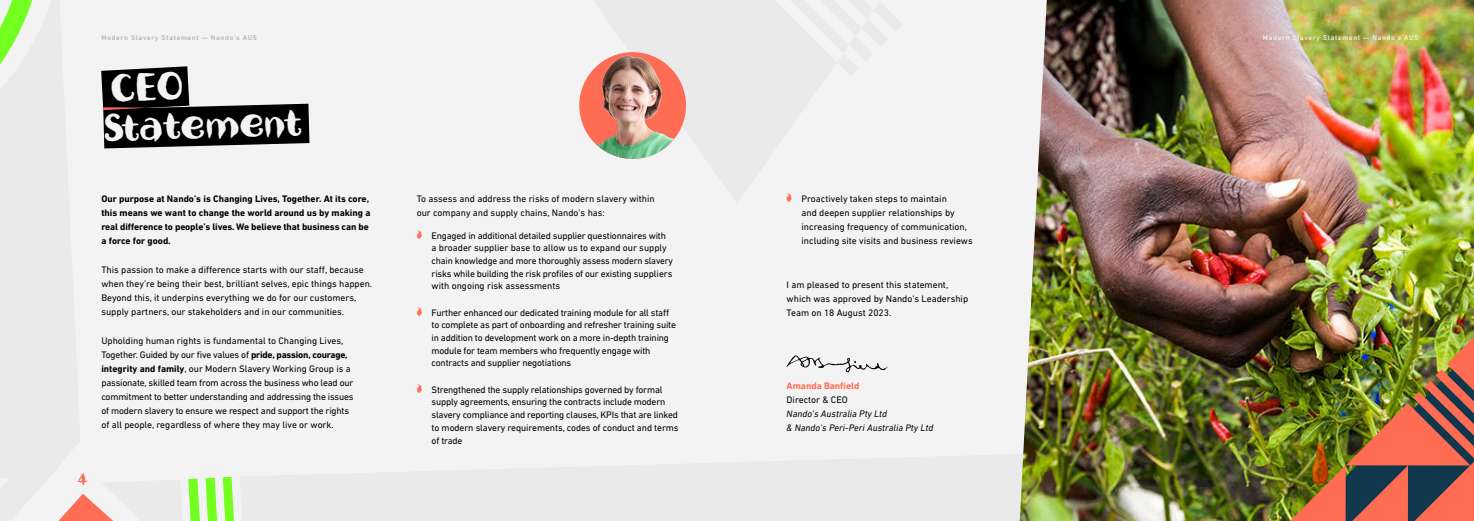
<style>
.page{position:relative;width:1474px;height:521px;background:#fff}
.page>*{position:absolute;margin:0;border:0;box-sizing:border-box;transform-origin:0 0}
.t1{font:36.75px "Nandos Hand";color:#f3f3f3}
.t2{font:15.75px "Nandos Hand";color:#ff6c54}
.t3{font:9.62px/12.7px "DIN Next LT Pro";letter-spacing:-.02em;color:#000}
.t4{font:9.62px/14px "DIN Next LT Pro";color:#000}
.t5{font:700 9.62px/14px "DIN Next LT Pro";color:#000}
.t6{font:italic 9.62px/14px "DIN Next LT Pro";color:#000}
.t7{font:700 9.62px "DIN Next LT Pro";color:#ff6c54}
.t8{font:500 7px "DIN Next LT Pro";letter-spacing:.1em;color:#b3b3b3}
.t9{font:500 7px "DIN Next LT Pro";letter-spacing:.1em;color:#f3f3f3}
.s1{font-weight:700}
.s2{font-family:"Nandos Hand";font-size:12.25px;color:#ff6c54}
</style>
<div class="page">
<div style="left:0;top:0;width:1473px;height:521px;background:#f3f3f3"></div>
<svg style="left:188px;top:478px;width:29px;height:43px"></svg>
<svg style="left:223px;top:477px;width:11px;height:44px"></svg>
<svg style="left:0;top:0;width:33px;height:65px"></svg>
<svg style="left:58px;top:494px;width:55px;height:27px"></svg>
<img style="left:1019px;top:0;width:454px;height:521px">
<img style="left:1226px;top:312px;width:247px;height:209px">
<svg style="left:786px;top:355px;width:101px;height:17px"></svg>
<img style="left:579px;top:52px;width:105px;height:107px">
<svg style="left:101px;top:66px;width:209px;height:83px"></svg>
<p class="t8" style="left:101px;top:33px;width:157px">Modern Slavery Statement — Nando’s AUS</p>
<p class="t9" style="left:1262px;top:33px;width:157px">Modern Slavery Statement — Nando’s AUS</p>
<h1 class="t1" style="left:103px;top:104px;width:199px;rotate:-1deg">Statement</h1>
<p class="t5" style="left:101px;top:192px;width:270px">Our purpose at Nando’s is Changing Lives, Together. At its core, this means we want to change the world around us by making a real difference to people’s lives. We believe that business can be a force for good.</p>
<p class="t4" style="left:101px;top:262px;width:272px">This passion to make a difference starts with our staff, because when they’re being their best, brilliant selves, epic things happen.<br>Beyond this, it underpins everything we do for our customers, supply partners, our stakeholders and in our communities.</p>
<p class="t3" style="left:101px;top:333px;width:254px;line-height:14px">Upholding human rights is fundamental to Changing Lives, Together. Guided by our five values of <span class="s1">pride, passion, courage, integrity and family</span>, our Modern Slavery Working Group is a passionate, skilled team from across the business who lead our commitment to better understanding and addressing the issues of modern slavery to ensure we respect and support the rights of all people, regardless of where they may live or work.</p>
<h2 class="t2" style="left:78px;top:469px;width:11px">4</h2>
<p class="t4" style="left:417px;top:192px;width:239px">To assess and address the risks of modern slavery within our company and supply chains, Nando’s has:</p>
<p class="t3" style="left:431px;top:229px;width:243px;text-indent:-15px"><span class="s2">ï</span> Engaged in additional detailed supplier questionnaires with a broader supplier base to allow us to expand our supply chain knowledge and more thoroughly assess modern slavery risks while building the risk profiles of our existing suppliers with ongoing risk assessments</p>
<p class="t3" style="left:431px;top:306px;width:246px;text-indent:-15px"><span class="s2">ï</span> Further enhanced our dedicated training module for all staff to complete as part of onboarding and refresher training suite in addition to development work on a more in-depth training module for team members who frequently engage with contracts and supplier negotiations</p>
<p class="t3" style="left:431px;top:383px;width:248px;text-indent:-15px"><span class="s2">ï</span> Strengthened the supply relationships governed by formal supply agreements, ensuring the contracts include modern slavery compliance and reporting clauses, KPIs that are linked to modern slavery requirements, codes of conduct and terms of trade</p>
<p class="t4" style="left:801px;top:192px;width:173px;text-indent:-15px"><span class="s2">ï</span> Proactively taken steps to maintain<br>and deepen supplier relationships by increasing frequency of communication, including site visits and business reviews</p>
<p class="t4" style="left:786px;top:277px;width:183px">I am pleased to present this statement, which was approved by Nando’s Leadership<br>Team on 18 August 2023.</p>
<p class="t7" style="left:786px;top:380px;width:74px">Amanda Banfield</p>
<p class="t4" style="left:786px;top:393px;width:63px">Director &amp; CEO</p>
<p class="t6" style="left:786px;top:407px;width:148px">Nando’s Australia Pty Ltd<br>&amp; Nando’s Peri-Peri Australia Pty Ltd</p>
</div>
